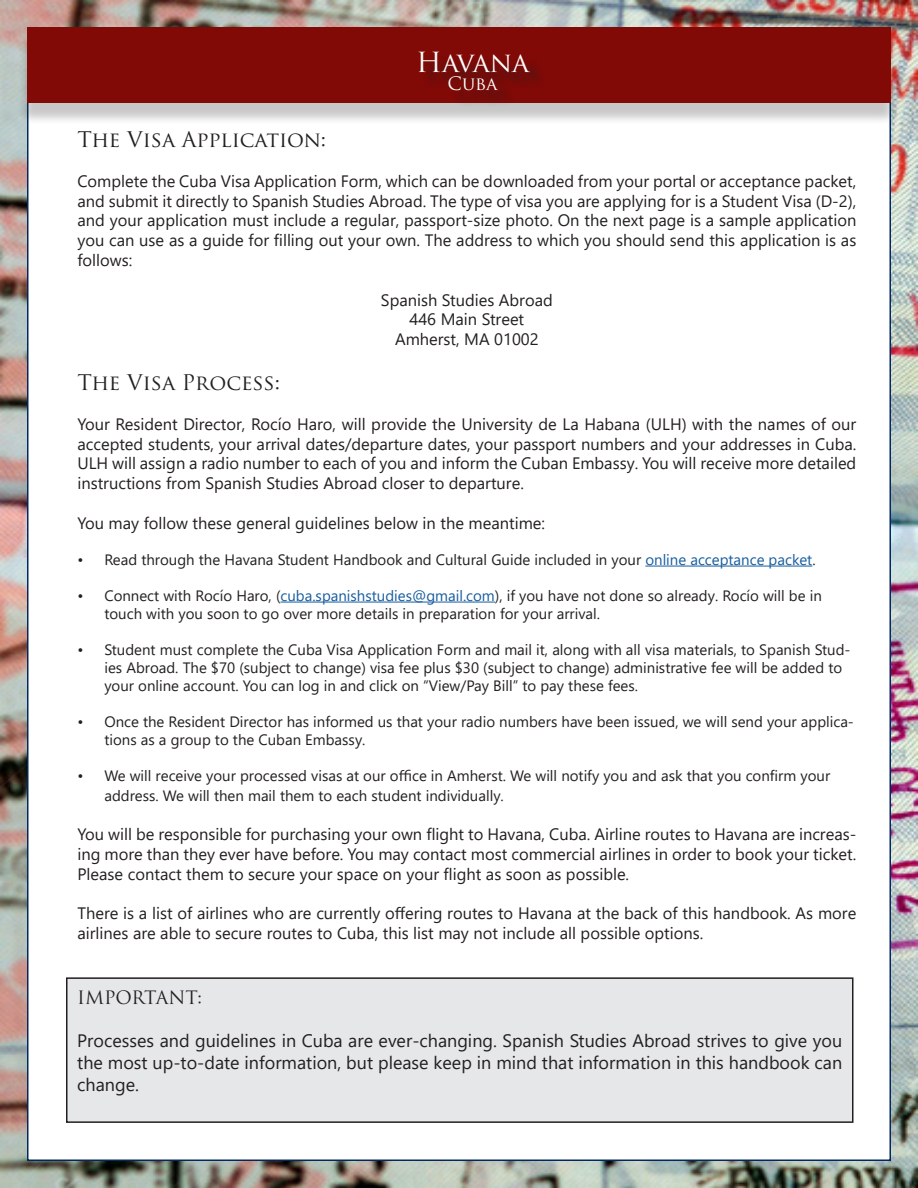
<style>
.page{position:relative;width:918px;height:1188px;background:#fff}
.page>*{position:absolute;margin:0;border:0;box-sizing:border-box;transform-origin:0 0}
.Paragraph_Body{font:27px "Trajan Pro";color:#fff}
.t1{font:21px "Trajan Pro";color:#231f20}
.t2{font:18px/21.6px "Segoe UI";color:#231f20;text-align:justify}
.t3{font:18px "Trajan Pro";color:#231f20}
.Paragraph_Body-2{font:18px "Trajan Pro";color:#fff}
.t4{font:16.5px/19.8px "Segoe UI";color:#231f20;text-align:justify}
.t5{font:15px/18px "Segoe UI";color:#231f20}
.s1{color:#175d9e}
</style>
<div class="page">
<img style="left:0;top:0;width:918px;height:1188px">
<div style="left:27px;top:27px;width:864px;height:1134px;background:#fff;border:2px solid #002863"></div>
<div style="left:18px;top:34px;width:880px;height:91px;background:#231f20;opacity:.25"></div>
<div style="left:27px;top:27px;width:864px;height:75px;background:#810906"></div>
<div style="left:423px;top:54px;width:124px;height:54px;background:#231f20;opacity:.75"></div>
<div style="left:67px;top:978px;width:786px;height:144px;background:#e6e7e9"></div>
<div style="left:66px;top:977px;width:788px;height:146px;border:2px solid #231f20"></div>
<hr style="left:645px;top:566px;width:167px;height:1px;background:#175d9e">
<hr style="left:281px;top:602px;width:214px;height:1px;background:#175d9e">
<p class="Paragraph_Body" style="left:416px;top:45px;width:114px">Havana</p>
<p class="Paragraph_Body-2" style="left:448px;top:72px;width:51px">Cuba</p>
<p class="t1" style="left:77px;top:126px;width:250px">The Visa Application:</p>
<p class="t4" style="left:77px;top:171px;width:780px">Complete the Cuba Visa Application Form, which can be downloaded from your portal or acceptance packet, and submit it directly to Spanish Studies Abroad. The type of visa you are applying for is a Student Visa (D-2), and your application must include a regular, passport-size photo. On the next page is a sample application you can use as a guide for filling out your own. The address to which you should send this application is as follows:</p>
<p class="t4" style="left:381px;top:289px;width:173px">Spanish Studies Abroad</p>
<p class="t4" style="left:410px;top:309px;width:116px">446 Main Street</p>
<p class="t4" style="left:395px;top:329px;width:145px">Amherst, MA 01002</p>
<p class="t1" style="left:77px;top:369px;width:204px">The Visa Process:</p>
<p class="t4" style="left:77px;top:414px;width:780px">Your Resident Director, Rocío Haro, will provide the University de La Habana (ULH) with the names of our accepted students, your arrival dates/departure dates, your passport numbers and your addresses in Cuba.<br>ULH will assign a radio number to each of you and inform the Cuban Embassy. You will receive more detailed instructions from Spanish Studies Abroad closer to departure.</p>
<p class="t4" style="left:77px;top:513px;width:469px">You may follow these general guidelines below in the meantime:</p>
<p class="t5" style="left:77px;top:550px;width:740px">• Read through the Havana Student Handbook and Cultural Guide included in your <span class="s1">online acceptance packet</span>.</p>
<p class="t5" style="left:104px;top:586px;width:719px;text-indent:-27px">• Connect with Rocío Haro, (<span class="s1">cuba.spanishstudies@gmail.com</span>), if you have not done so already. Rocío will be in touch with you soon to go over more details in preparation for your arrival.</p>
<p class="t5" style="left:104px;top:640px;width:748px;text-indent:-27px">• Student must complete the Cuba Visa Application Form and mail it, along with all visa materials, to Spanish Stud&shy;ies Abroad. The $70 (subject to change) visa fee plus $30 (subject to change) administrative fee will be added to your online account. You can log in and click on “View/Pay Bill” to pay these fees.</p>
<p class="t5" style="left:104px;top:712px;width:751px;text-indent:-27px">• Once the Resident Director has informed us that your radio numbers have been issued, we will send your applica&shy;tions as a group to the Cuban Embassy.</p>
<p class="t5" style="left:104px;top:765px;width:727px;line-height:19.8px;text-indent:-27px">• We will receive your processed visas at our office in Amherst. We will notify you and ask that you confirm your address. We will then mail them to each student individually.</p>
<p class="t4" style="left:77px;top:824px;width:780px">You will be responsible for purchasing your own flight to Havana, Cuba. Airline routes to Havana are increas&shy;ing more than they ever have before. You may contact most commercial airlines in order to book your ticket.<br>Please contact them to secure your space on your flight as soon as possible.</p>
<p class="t4" style="left:77px;top:903px;width:780px">There is a list of airlines who are currently offering routes to Havana at the back of this handbook. As more airlines are able to secure routes to Cuba, this list may not include all possible options.</p>
<p class="t3" style="left:77px;top:986px;width:126px">IMPORTANT:</p>
<p class="t2" style="left:77px;top:1030px;width:767px">Processes and guidelines in Cuba are ever-changing. Spanish Studies Abroad strives to give you the most up-to-date information, but please keep in mind that information in this handbook can change.</p>
</div>
